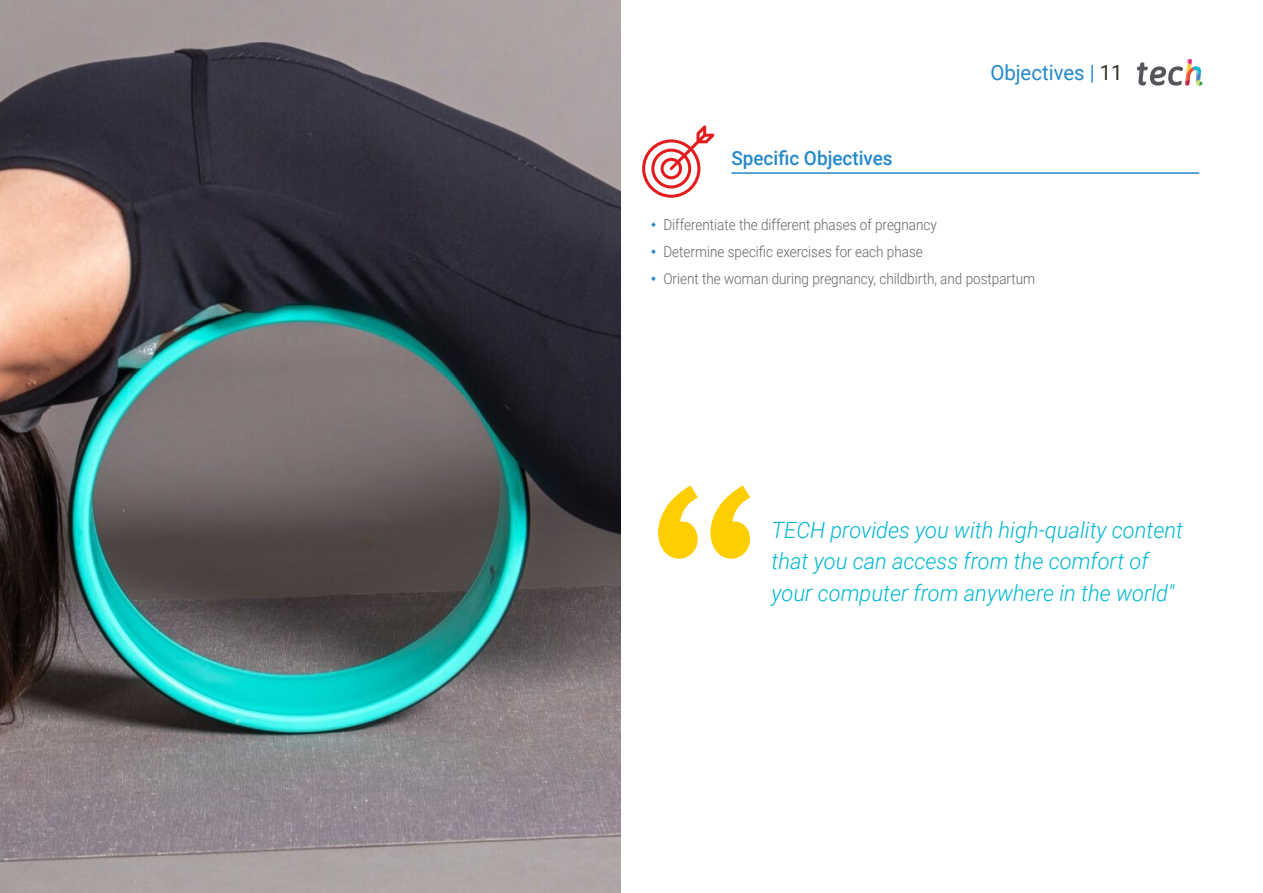
<style>
.page{position:relative;width:1263px;height:893px;background:#fff}
.page>*{position:absolute;margin:0;border:0;box-sizing:border-box;transform-origin:0 0}
.t1{font:italic 300 22.5px/31.5px "Roboto";color:#00b7d1}
.t2{font:21px "Roboto";color:#2488c9}
.t3{font:500 19.5px "Roboto";color:#2488c9}
.t4{font:300 15px/26.7px "Roboto";color:#61646a;scale:.9 1}
.s1{color:#312e20}
</style>
<div class="page">
<svg style="left:642px;top:125px;width:72px;height:73px"></svg>
<img style="left:0;top:0;width:621px;height:893px">
<svg style="left:1137px;top:59px;width:65px;height:27px"></svg>
<svg style="left:658px;top:485px;width:92px;height:74px"></svg>
<hr style="left:731px;top:173px;width:468px;height:1px;background:#2488c9">
<h3 class="t3" style="left:731px;top:144px;width:163px">Specific Objectives</h3>
<h2 class="t2" style="left:990px;top:57px;width:134px">Objectives | <span class="s1">11</span></h2>
<p class="t4" style="left:663px;top:211px;width:415px">Differentiate the different phases of pregnancy<br>Determine specific exercises for each phase<br>Orient the woman during pregnancy, childbirth, and postpartum</p>
<h1 class="t1" style="left:771px;top:513px;width:413px">TECH provides you with high-quality content that you can access from the comfort of your computer from anywhere in the world"</h1>
</div>
